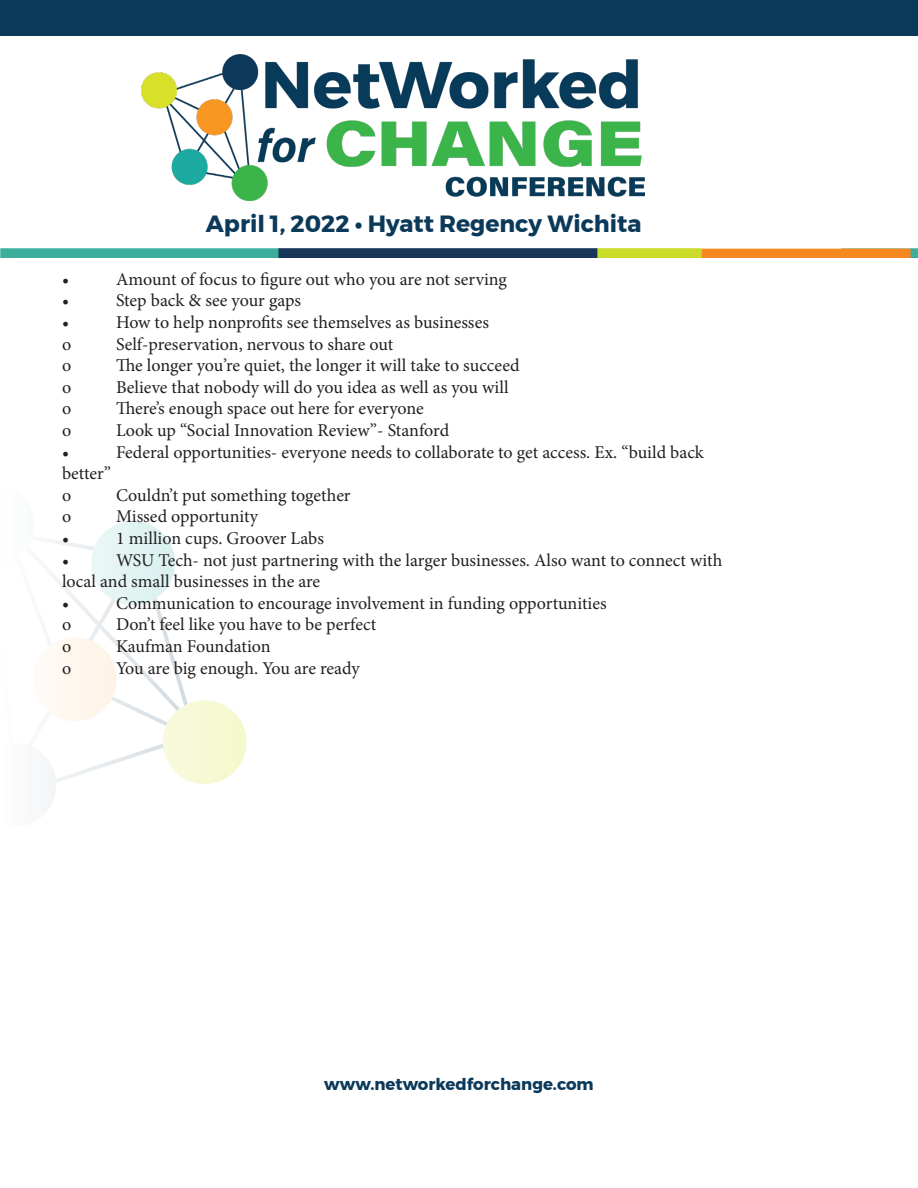
<style>
.page{position:relative;width:918px;height:1188px;background:#fff}
.page>*{position:absolute;margin:0;border:0;box-sizing:border-box;transform-origin:0 0}
.t1{font:700 23.4px "Montserrat";color:#0b3959}
.t2{font:18px/21.6px "Minion Pro";color:#231f20}
.t3{font:700 16.5px "Montserrat";color:#0b3959}
</style>
<div class="page">
<img style="left:0;top:248px;width:918px;height:9px">
<img style="left:42px;top:521px;width:204px;height:294px">
<img style="left:141px;top:54px;width:503px;height:147px">
<div style="left:0;top:0;width:918px;height:35px;background:#0b3959"></div>
<p class="t1" style="left:206px;top:205px;width:437px">April 1, 2022 • Hyatt Regency Wichita</p>
<p class="t2" style="left:62px;top:268px;width:9px">•</p>
<p class="t2" style="left:116px;top:268px;width:393px">Amount of focus to figure out who you are not serving</p>
<p class="t2" style="left:62px;top:290px;width:9px">•</p>
<p class="t2" style="left:116px;top:290px;width:187px">Step back &amp; see your gaps</p>
<p class="t2" style="left:62px;top:312px;width:9px">•</p>
<p class="t2" style="left:116px;top:312px;width:374px">How to help nonprofits see themselves as businesses</p>
<p class="t2" style="left:62px;top:333px;width:11px">o</p>
<p class="t2" style="left:116px;top:333px;width:279px">Self-preservation, nervous to share out</p>
<p class="t2" style="left:62px;top:355px;width:11px">o</p>
<p class="t2" style="left:116px;top:355px;width:405px">The longer you’re quiet, the longer it will take to succeed</p>
<p class="t2" style="left:62px;top:376px;width:11px">o</p>
<p class="t2" style="left:116px;top:376px;width:394px">Believe that nobody will do you idea as well as you will</p>
<p class="t2" style="left:62px;top:398px;width:11px">o</p>
<p class="t2" style="left:116px;top:398px;width:309px">There’s enough space out here for everyone</p>
<p class="t2" style="left:62px;top:420px;width:11px">o</p>
<p class="t2" style="left:116px;top:420px;width:335px">Look up “Social Innovation Review”- Stanford</p>
<p class="t2" style="left:62px;top:441px;width:9px">•</p>
<p class="t2" style="left:116px;top:441px;width:589px">Federal opportunities- everyone needs to collaborate to get access. Ex. “build back</p>
<p class="t2" style="left:62px;top:463px;width:50px">better”</p>
<p class="t2" style="left:62px;top:484px;width:11px">o</p>
<p class="t2" style="left:116px;top:484px;width:236px">Couldn’t put something together</p>
<p class="t2" style="left:62px;top:506px;width:11px">o</p>
<p class="t2" style="left:116px;top:506px;width:144px">Missed opportunity</p>
<p class="t2" style="left:62px;top:528px;width:9px">•</p>
<p class="t2" style="left:116px;top:528px;width:210px">1 million cups. Groover Labs</p>
<p class="t2" style="left:62px;top:549px;width:9px">•</p>
<p class="t2" style="left:62px;top:549px;width:662px;text-indent:54px">WSU Tech- not just partnering with the larger businesses. Also want to connect with local and small businesses in the are</p>
<p class="t2" style="left:62px;top:592px;width:9px">•</p>
<p class="t2" style="left:116px;top:592px;width:492px">Communication to encourage involvement in funding opportunities</p>
<p class="t2" style="left:62px;top:614px;width:11px">o</p>
<p class="t2" style="left:116px;top:614px;width:262px">Don’t feel like you have to be perfect</p>
<p class="t2" style="left:62px;top:636px;width:11px">o</p>
<p class="t2" style="left:116px;top:636px;width:156px">Kaufman Foundation</p>
<p class="t2" style="left:62px;top:657px;width:11px">o</p>
<p class="t2" style="left:116px;top:657px;width:245px">You are big enough. You are ready</p>
<p class="t3" style="left:324px;top:1071px;width:271px">www.networkedforchange.com</p>
</div>
